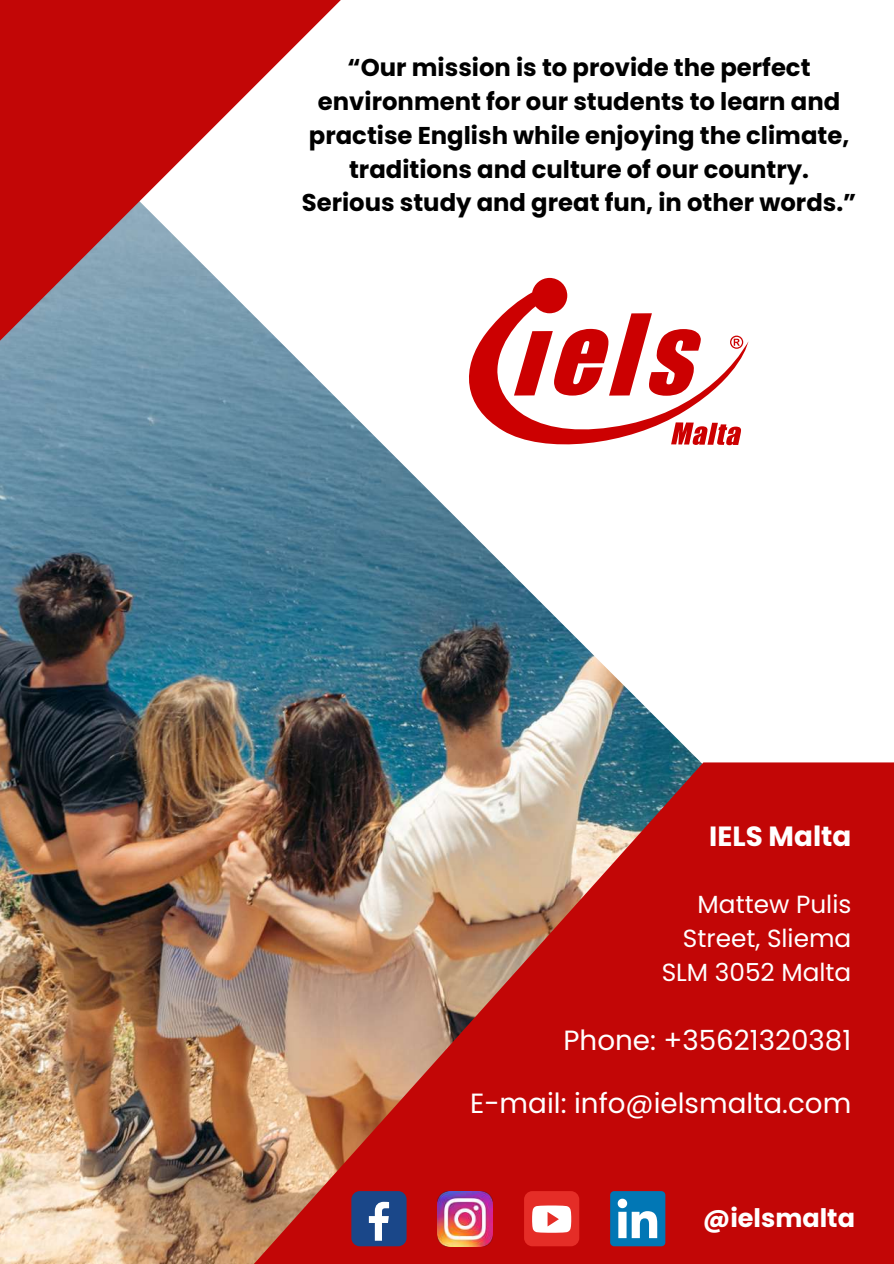
<style>
.page{position:relative;width:894px;height:1264px;background:#fff}
.page>*{position:absolute;margin:0;border:0;box-sizing:border-box;transform-origin:0 0}
.t1{font:27.75px "Poppins";color:#fff}
.t2{font:700 27.75px "Poppins";color:#fff}
.t3{font:700 25.5px "Poppins";color:#fff}
.t4{font:24.75px/33.8px "Poppins";color:#fff;text-align:right}
.t5{font:700 24.3px/33.8px "Poppins";color:#000;text-align:center}
</style>
<div class="page">
<img style="left:0;top:277px;width:749px;height:986px">
<img style="left:218px;top:762px;width:675px;height:501px">
<svg style="left:0;top:0;width:378px;height:391px"></svg>
<img style="left:437px;top:1191px;width:55px;height:55px">
<div style="left:351px;top:1191px;width:55px;height:55px;background:#1a4789;border-radius:8px"></div>
<svg style="left:369px;top:1201px;width:20px;height:39px"></svg>
<div style="left:524px;top:1191px;width:55px;height:55px;background:#e52d27;border-radius:8px"></div>
<svg style="left:532px;top:1205px;width:39px;height:27px"></svg>
<div style="left:610px;top:1191px;width:55px;height:55px;background:#0177b5;border-radius:4px"></div>
<svg style="left:617px;top:1198px;width:40px;height:40px"></svg>
<svg style="left:465px;top:278px;width:283px;height:176px"></svg>
<svg style="left:729px;top:335px;width:14px;height:14px"></svg>
<svg style="left:514px;top:313px;width:186px;height:83px"></svg>
<svg style="left:671px;top:422px;width:69px;height:23px"></svg>
<p class="t5" style="left:302px;top:51px;width:556px">“Our mission is to provide the perfect environment for our students to learn and practise English while enjoying the climate, traditions and culture of our country.<br>Serious study and great fun, in other words.”</p>
<p class="t2" style="left:709px;top:817px;width:144px">IELS Malta</p>
<p class="t4" style="left:661px;top:887px;width:191px">Mattew Pulis<br>Street, Sliema<br>SLM 3052 Malta</p>
<p class="t1" style="left:563px;top:1020px;width:289px">Phone: +35621320381</p>
<p class="t1" style="left:470px;top:1084px;width:382px">E-mail: info@ielsmalta.com</p>
<p class="t3" style="left:702px;top:1200px;width:154px">@ielsmalta</p>
</div>
